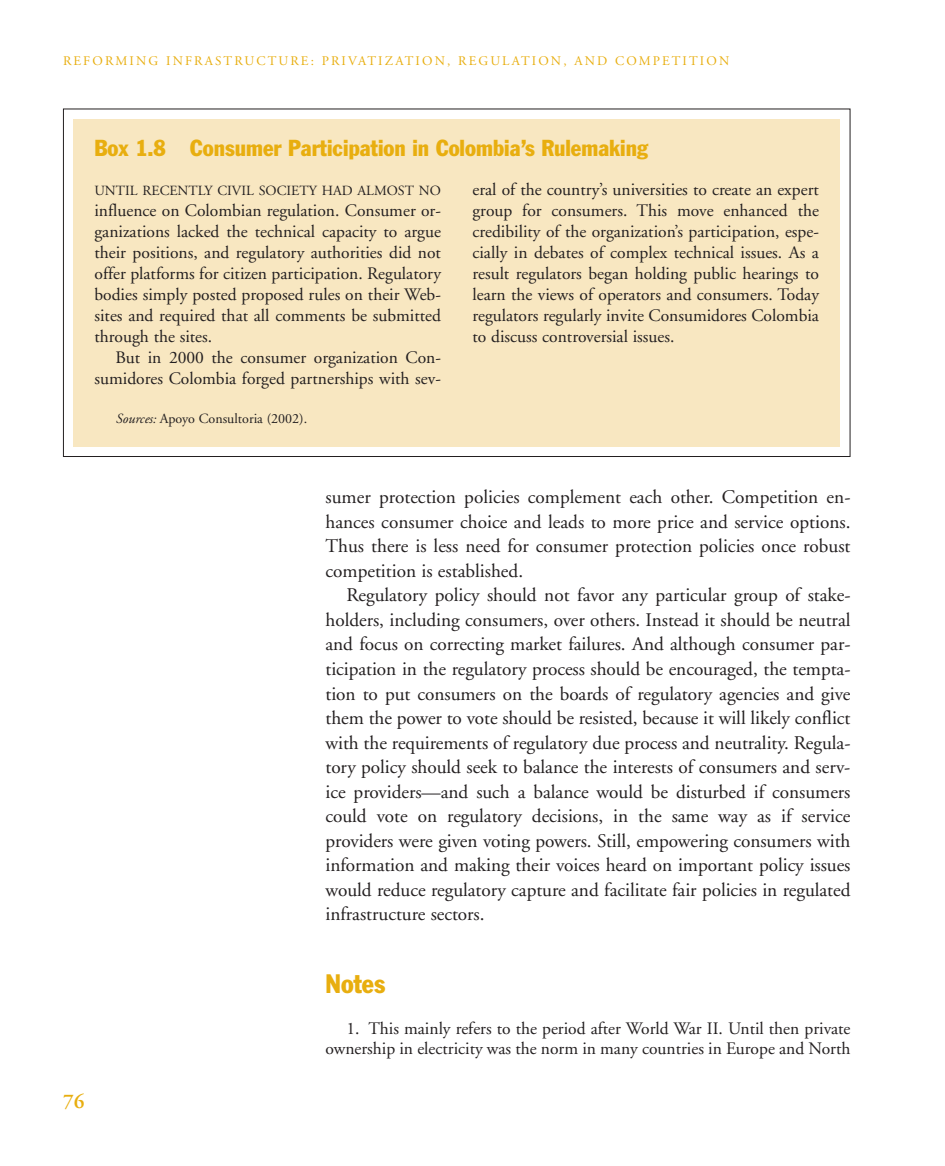
<style>
.page{position:relative;width:945px;height:1166px;background:#fff}
.page>*{position:absolute;margin:0;border:0;box-sizing:border-box;transform-origin:0 0}
.t1{font:condensed 26.25px "Franklin Gothic";color:#e8ae0f}
.t2{font:condensed 22.75px "Franklin Gothic";color:#e8ae0f}
.t3{font:600 21px "Adobe Garamond";color:#e8ae0f}
.t4{font:19.25px/24.5px "Adobe Garamond";color:#231f20;text-align:justify}
.t5{font:17.5px/21px "Adobe Garamond";color:#231f20;text-align:right}
.t6{font:14px "Adobe Garamond";color:#231f20}
.t7{font:13.12px "Adobe Garamond";letter-spacing:.16em;color:#e8ae0f}
.s1{font-style:italic}
</style>
<div class="page">
<div style="left:74px;top:119px;width:766px;height:327px;background:#f8e7c1"></div>
<p class="t7" style="left:63px;top:56px;width:668px">REFORMING INFRASTRUCTURE: PRIVATIZATION, REGULATION, AND COMPETITION</p>
<p class="t2" style="left:94px;top:140px;width:555px">Box 1.8 Consumer Participation in Colombia’s Rulemaking</p>
<p class="t6" style="left:94px;top:185px;width:348px">UNTIL RECENTLY CIVIL SOCIETY HAD ALMOST NO</p>
<p class="t5" style="left:94px;top:201px;width:348px;text-align:justify">influence on Colombian regulation. Consumer or&shy;ganizations lacked the technical capacity to argue their positions, and regulatory authorities did not offer platforms for citizen participation. Regulatory bodies simply posted proposed rules on their Web&shy;sites and required that all comments be submitted through the sites.</p>
<p class="t5" style="left:94px;top:348px;width:348px">But in 2000 the consumer organization Con&shy;sumidores Colombia forged partnerships with sev-</p>
<p class="t6" style="left:116px;top:413px;width:193px"><span class="s1">Sources:</span> Apoyo Consultoria (2002).</p>
<p class="t5" style="left:472px;top:180px;width:348px;text-align:justify">eral of the country’s universities to create an expert group for consumers. This move enhanced the credibility of the organization’s participation, espe&shy;cially in debates of complex technical issues. As a result regulators began holding public hearings to learn the views of operators and consumers. Today regulators regularly invite Consumidores Colombia to discuss controversial issues.</p>
<p class="t4" style="left:326px;top:487px;width:527px">sumer protection policies complement each other. Competition en&shy;hances consumer choice and leads to more price and service options.<br>Thus there is less need for consumer protection policies once robust competition is established.</p>
<p class="t4" style="left:326px;top:585px;width:527px;text-indent:21px">Regulatory policy should not favor any particular group of stake&shy;holders, including consumers, over others. Instead it should be neutral and focus on correcting market failures. And although consumer par&shy;ticipation in the regulatory process should be encouraged, the tempta&shy;tion to put consumers on the boards of regulatory agencies and give them the power to vote should be resisted, because it will likely conflict with the requirements of regulatory due process and neutrality. Regula&shy;tory policy should seek to balance the interests of consumers and serv&shy;ice providers—and such a balance would be disturbed if consumers could vote on regulatory decisions, in the same way as if service providers were given voting powers. Still, empowering consumers with information and making their voices heard on important policy issues would reduce regulatory capture and facilitate fair policies in regulated infrastructure sectors.</p>
<p class="t3" style="left:63px;top:1092px;width:23px">76</p>
<h1 class="t1" style="left:326px;top:974px;width:61px">Notes</h1>
<p class="t5" style="left:326px;top:1019px;width:527px;line-height:20.1px">1. This mainly refers to the period after World War II. Until then private ownership in electricity was the norm in many countries in Europe and North</p>
</div>
